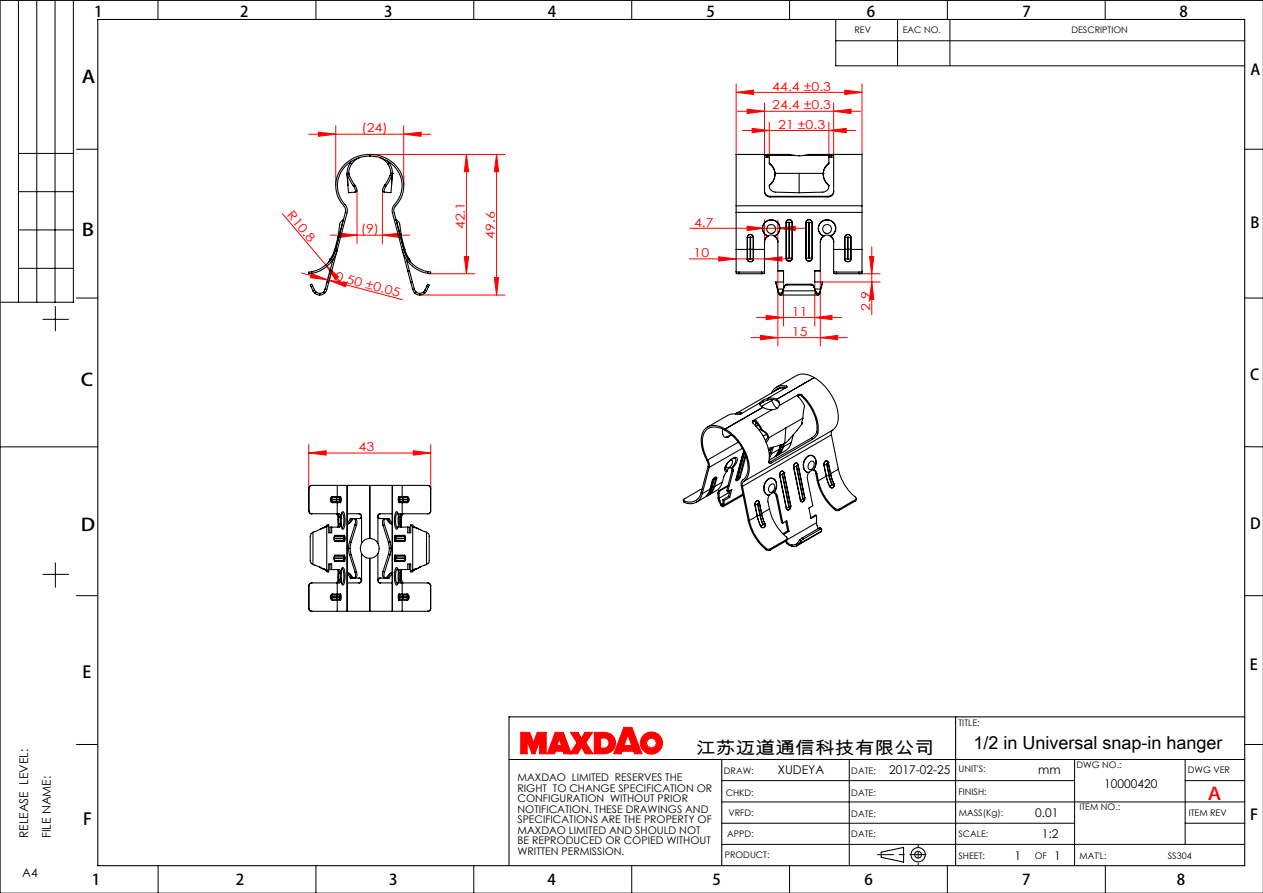
<style>
.page{position:relative;width:1263px;height:893px;background:#fff}
.page>*{position:absolute;margin:0;border:0;box-sizing:border-box;transform-origin:0 0}
.t1{font:18px "Arial Unicode MS";color:#000}
.t2{font:17.25px "Arial Unicode MS";color:#000;scale:1.15 1}
.t3{font:17.25px "Arial G Bpc EUC H";color:#000;scale:1.18 1}
.t4{font:17.25px "Arial G Bpc EUC H";color:#f00;scale:1.18 1}
.t5{font:16.5px "Arial G Bpc EUC H";color:#000}
.t6{font:15px "Arial G Bpc EUC H";color:#000}
.t7{font:12.3px/20.1px "Century Gothic";color:#f00;scale:1.15 1}
.t8{font:12px/20.4px "Century Gothic";color:#000;text-align:center}
.t9{font:10.5px/10.5px "Century Gothic";color:#000}
.t10{font:9px "Century Gothic";color:#000}
</style>
<div class="page">
<svg style="left:947px;top:1px;width:1px;height:18px"></svg>
<svg style="left:789px;top:1px;width:1px;height:18px"></svg>
<svg style="left:1105px;top:1px;width:1px;height:18px"></svg>
<svg style="left:316px;top:1px;width:1px;height:18px"></svg>
<svg style="left:76px;top:595px;width:21px;height:1px"></svg>
<svg style="left:76px;top:744px;width:21px;height:1px"></svg>
<svg style="left:43px;top:306px;width:26px;height:25px"></svg>
<svg style="left:1245px;top:595px;width:17px;height:1px"></svg>
<svg style="left:1246px;top:744px;width:16px;height:1px"></svg>
<hr style="left:0;top:302px;width:73px;height:1px;background:#000">
<hr style="left:73px;top:0;width:1px;height:302px;background:#000">
<hr style="left:36px;top:0;width:1px;height:302px;background:#000">
<svg style="left:473px;top:1px;width:1px;height:18px"></svg>
<svg style="left:158px;top:1px;width:1px;height:18px"></svg>
<svg style="left:947px;top:867px;width:1px;height:25px"></svg>
<svg style="left:1105px;top:867px;width:1px;height:25px"></svg>
<hr style="left:18px;top:0;width:1px;height:302px;background:#000">
<hr style="left:55px;top:0;width:1px;height:302px;background:#000">
<hr style="left:18px;top:268px;width:55px;height:1px;background:#000">
<hr style="left:18px;top:230px;width:55px;height:1px;background:#000">
<hr style="left:18px;top:191px;width:55px;height:1px;background:#000">
<hr style="left:18px;top:153px;width:55px;height:1px;background:#000">
<svg style="left:76px;top:149px;width:21px;height:1px"></svg>
<svg style="left:43px;top:563px;width:26px;height:24px"></svg>
<hr style="left:949px;top:19px;width:1px;height:47px;background:#000">
<hr style="left:0;top:446px;width:98px;height:1px;background:#000">
<svg style="left:631px;top:1px;width:1px;height:18px"></svg>
<svg style="left:77px;top:298px;width:20px;height:1px"></svg>
<svg style="left:1245px;top:298px;width:17px;height:1px"></svg>
<svg style="left:158px;top:866px;width:1px;height:26px"></svg>
<svg style="left:316px;top:866px;width:1px;height:26px"></svg>
<hr style="left:835px;top:19px;width:1px;height:47px;background:#000">
<hr style="left:836px;top:40px;width:409px;height:1px;background:#000">
<svg style="left:1245px;top:149px;width:17px;height:1px"></svg>
<svg style="left:1245px;top:446px;width:17px;height:1px"></svg>
<svg style="left:631px;top:867px;width:1px;height:25px"></svg>
<svg style="left:473px;top:866px;width:1px;height:26px"></svg>
<hr style="left:836px;top:65px;width:409px;height:1px;background:#000">
<hr style="left:897px;top:19px;width:1px;height:47px;background:#000">
<svg style="left:789px;top:867px;width:1px;height:25px"></svg>
<hr style="left:0;top:0;width:1px;height:893px;background:#000">
<hr style="left:0;top:0;width:1263px;height:1px;background:#000">
<hr style="left:1262px;top:0;width:1px;height:893px;background:#000">
<hr style="left:0;top:892px;width:1263px;height:1px;background:#000">
<svg style="left:508px;top:716px;width:738px;height:151px"></svg>
<hr style="left:98px;top:865px;width:1147px;height:1px;background:#000">
<hr style="left:97px;top:19px;width:1px;height:847px;background:#000">
<hr style="left:98px;top:19px;width:1147px;height:1px;background:#000">
<hr style="left:1244px;top:19px;width:1px;height:847px;background:#000">
<svg style="left:520px;top:726px;width:143px;height:29px"></svg>
<hr style="left:403px;top:126px;width:1px;height:51px;background:#f00">
<hr style="left:335px;top:126px;width:1px;height:51px;background:#f00">
<hr style="left:428px;top:295px;width:77px;height:1px;background:#f00">
<hr style="left:814px;top:282px;width:1px;height:44px;background:#f00">
<hr style="left:783px;top:282px;width:1px;height:44px;background:#f00">
<hr style="left:430px;top:444px;width:1px;height:44px;background:#f00">
<hr style="left:308px;top:444px;width:1px;height:44px;background:#f00">
<hr style="left:370px;top:154px;width:105px;height:1px;background:#f00">
<hr style="left:430px;top:273px;width:45px;height:1px;background:#f00">
<hr style="left:871px;top:282px;width:1px;height:33px;background:#f00">
<hr style="left:736px;top:84px;width:1px;height:70px;background:#f00">
<hr style="left:862px;top:84px;width:1px;height:70px;background:#f00">
<hr style="left:777px;top:271px;width:1px;height:75px;background:#f00">
<hr style="left:820px;top:271px;width:1px;height:75px;background:#f00">
<svg style="left:309px;top:131px;width:122px;height:6px"></svg>
<svg style="left:756px;top:315px;width:86px;height:5px"></svg>
<svg style="left:308px;top:450px;width:124px;height:6px"></svg>
<svg style="left:464px;top:154px;width:410px;height:145px"></svg>
<svg style="left:751px;top:334px;width:96px;height:7px"></svg>
<svg style="left:281px;top:153px;width:151px;height:148px"></svg>
<svg style="left:718px;top:89px;width:162px;height:207px"></svg>
<svg style="left:308px;top:484px;width:124px;height:128px"></svg>
<svg style="left:682px;top:373px;width:175px;height:178px"></svg>
<h3 class="t6" style="left:94px;top:2px;width:10px">1</h3>
<h3 class="t6" style="left:240px;top:2px;width:10px">2</h3>
<h3 class="t6" style="left:384px;top:2px;width:10px">3</h3>
<h3 class="t6" style="left:548px;top:2px;width:10px">4</h3>
<h3 class="t6" style="left:706px;top:2px;width:10px">5</h3>
<h3 class="t6" style="left:867px;top:2px;width:10px">6</h3>
<h3 class="t6" style="left:1022px;top:2px;width:10px">7</h3>
<h3 class="t6" style="left:1180px;top:2px;width:10px">8</h3>
<h2 class="t3" style="left:82px;top:66px;width:13px">A</h2>
<h2 class="t3" style="left:82px;top:219px;width:12px">B</h2>
<h2 class="t3" style="left:81px;top:369px;width:12px">C</h2>
<h2 class="t3" style="left:81px;top:515px;width:14px">D</h2>
<p class="t7" style="left:361px;top:118px;width:24px">(24)</p>
<p class="t7" style="left:298px;top:206px;width:33px;rotate:50deg">R10.8</p>
<p class="t7" style="left:361px;top:219px;width:17px">(9)</p>
<p class="t7" style="left:338px;top:266px;width:59px;rotate:15deg">0.50 ±0.05</p>
<p class="t7" style="left:450px;top:229px;width:25px;rotate:-90deg">42.1</p>
<p class="t7" style="left:480px;top:239px;width:25px;rotate:-90deg">49.6</p>
<p class="t7" style="left:359px;top:436px;width:15px">43</p>
<p class="t7" style="left:694px;top:212px;width:19px">4.7</p>
<p class="t7" style="left:693px;top:242px;width:15px">10</p>
<p class="t7" style="left:772px;top:76px;width:53px">44.4 ±0.3</p>
<p class="t7" style="left:772px;top:95px;width:53px">24.4 ±0.3</p>
<p class="t7" style="left:778px;top:114px;width:42px">21 ±0.3</p>
<p class="t10" style="left:854px;top:23px;width:18px">REV</p>
<p class="t10" style="left:903px;top:23px;width:40px">EAC NO.</p>
<p class="t10" style="left:1071px;top:23px;width:58px">DESCRIPTION</p>
<p class="t7" style="left:792px;top:301px;width:15px">11<br>15</p>
<p class="t7" style="left:855px;top:311px;width:19px;rotate:-90deg">2.9</p>
<h3 class="t6" style="left:1250px;top:60px;width:11px">A</h3>
<h3 class="t6" style="left:1250px;top:213px;width:11px">B</h3>
<h3 class="t6" style="left:1250px;top:366px;width:11px">C</h3>
<h3 class="t6" style="left:1250px;top:515px;width:12px">D</h3>
<p class="t8" style="left:12px;top:838px;width:91px;line-height:22.6px;text-align:left;rotate:-90deg">RELEASE LEVEL:<br>FILE NAME:</p>
<p class="t8" style="left:22px;top:862px;width:17px">A4</p>
<h3 class="t5" style="left:83px;top:662px;width:10px">E</h3>
<h3 class="t6" style="left:1250px;top:655px;width:10px">E</h3>
<h3 class="t5" style="left:83px;top:809px;width:10px">F</h3>
<h2 class="t2" style="left:696px;top:736px;width:209px">江苏迈道通信科技有限公司</h2>
<p class="t9" style="left:517px;top:772px;width:196px">MAXDAO LIMITED RESERVES THE<br>RIGHT TO CHANGE SPECIFICATION OR<br>CONFIGURATION WITHOUT PRIOR<br>NOTIFICATION. THESE DRAWINGS AND<br>SPECIFICATIONS ARE THE PROPERTY OF<br>MAXDAO LIMITED AND SHOULD NOT<br>BE REPRODUCED OR COPIED WITHOUT<br>WRITTEN PERMISSION.</p>
<p class="t10" style="left:724px;top:764px;width:31px">DRAW:</p>
<p class="t10" style="left:726px;top:786px;width:29px">CHKD:</p>
<p class="t10" style="left:728px;top:806px;width:27px">VRFD:</p>
<p class="t10" style="left:727px;top:827px;width:28px">APPD:</p>
<p class="t10" style="left:725px;top:849px;width:46px">PRODUCT:</p>
<p class="t8" style="left:778px;top:759px;width:48px">XUDEYA</p>
<p class="t8" style="left:889px;top:759px;width:63px">2017-02-25</p>
<p class="t10" style="left:851px;top:764px;width:26px">DATE:</p>
<p class="t10" style="left:851px;top:786px;width:26px">DATE:</p>
<p class="t10" style="left:851px;top:807px;width:26px">DATE:</p>
<p class="t10" style="left:851px;top:827px;width:26px">DATE:</p>
<p class="t10" style="left:958px;top:717px;width:23px">TITLE:</p>
<p class="t10" style="left:958px;top:763px;width:29px">UNIT'S:</p>
<p class="t10" style="left:958px;top:785px;width:30px">FINISH:</p>
<p class="t10" style="left:959px;top:806px;width:46px">MASS(Kg):</p>
<p class="t10" style="left:958px;top:827px;width:31px">SCALE:</p>
<p class="t10" style="left:958px;top:849px;width:28px">SHEET:</p>
<p class="t10" style="left:1035px;top:849px;width:14px">OF</p>
<h1 class="t1" style="left:973px;top:729px;width:251px">1/2 in Universal snap-in hanger</h1>
<p class="t10" style="left:1076px;top:758px;width:47px">DWG NO.:</p>
<p class="t10" style="left:1079px;top:801px;width:42px">ITEM NO.:</p>
<p class="t10" style="left:1188px;top:763px;width:44px">DWG VER</p>
<p class="t10" style="left:1189px;top:806px;width:40px">ITEM REV</p>
<p class="t8" style="left:1038px;top:759px;width:24px">mm</p>
<p class="t8" style="left:1035px;top:803px;width:25px">0.01<br>1:2</p>
<p class="t8" style="left:1104px;top:774px;width:55px">10000420</p>
<h2 class="t4" style="left:1208px;top:784px;width:13px">A</h2>
<p class="t8" style="left:1014px;top:845px;width:8px">1</p>
<p class="t8" style="left:1054px;top:845px;width:8px">1</p>
<p class="t10" style="left:1168px;top:850px;width:25px">SS304</p>
<p class="t10" style="left:1079px;top:849px;width:29px">MAT'L:</p>
<h3 class="t6" style="left:1250px;top:806px;width:9px">F</h3>
<h3 class="t6" style="left:92px;top:870px;width:10px">1</h3>
<h3 class="t6" style="left:236px;top:870px;width:10px">2</h3>
<h3 class="t6" style="left:389px;top:870px;width:10px">3</h3>
<h3 class="t6" style="left:547px;top:870px;width:10px">4</h3>
<h3 class="t6" style="left:712px;top:870px;width:10px">5</h3>
<h3 class="t6" style="left:865px;top:870px;width:10px">6</h3>
<h3 class="t6" style="left:1022px;top:870px;width:10px">7</h3>
<h3 class="t6" style="left:1177px;top:870px;width:10px">8</h3>
</div>
